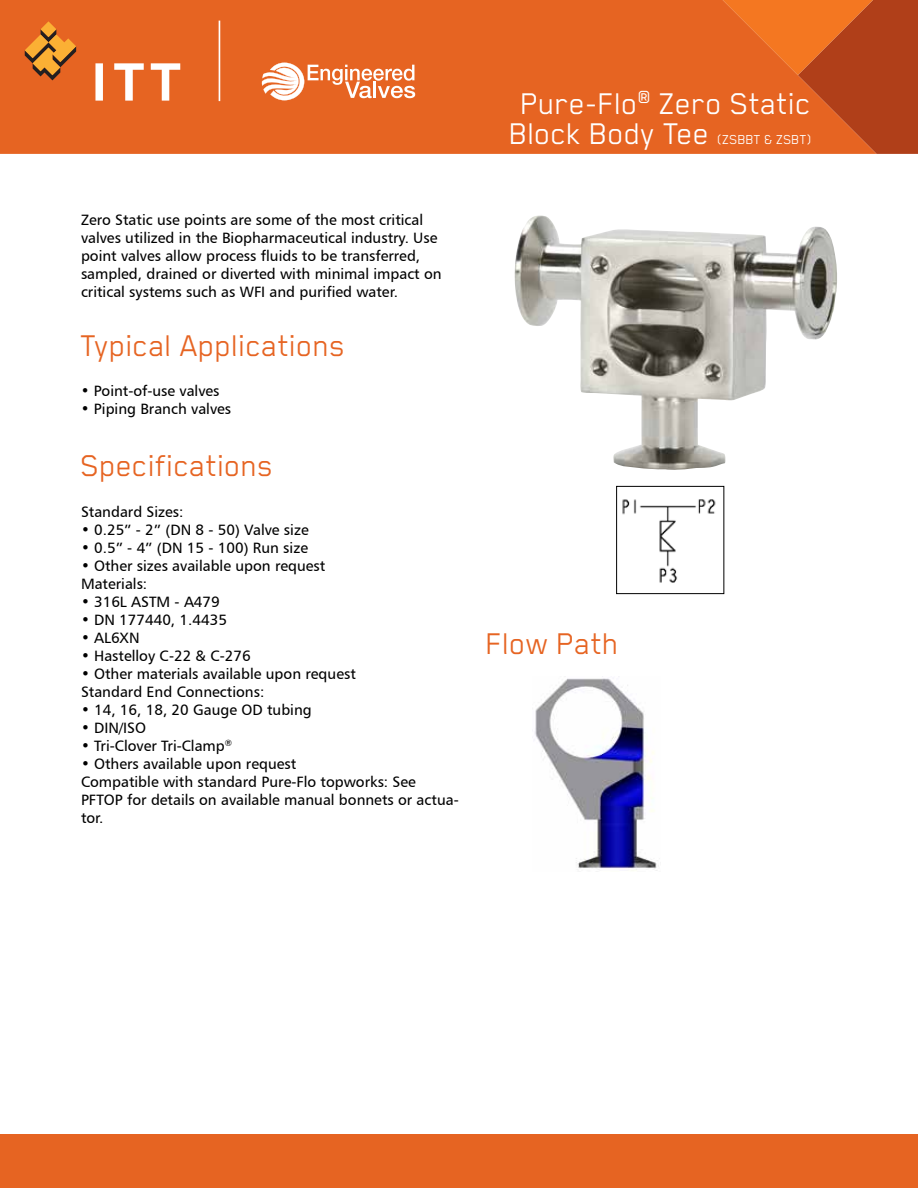
<style>
.page{position:relative;width:918px;height:1188px;background:#fff}
.page>*{position:absolute;margin:0;border:0;box-sizing:border-box;transform-origin:0 0}
.t1{font:34.5px "Blender Pro";color:#e66422}
.t2{font:34.5px/30px "Blender Pro";color:#fff}
.t3{font:15px/18px "Humanist 777 BT Roman B";color:#000}
.t4{font:15px "Blender Pro";color:#fff}
</style>
<div class="page">
<img style="left:534px;top:678px;width:125px;height:193px">
<div style="left:877px;top:0;width:41px;height:154px;background:#b03f19"></div>
<svg style="left:0;top:0;width:877px;height:154px;background:#e46321"></svg>
<div style="left:0;top:1134px;width:918px;height:54px;background:#e66422"></div>
<hr style="left:917px;top:0;width:1px;height:54px;background:#e66422">
<svg style="left:95px;top:63px;width:8px;height:38px"></svg>
<svg style="left:114px;top:63px;width:30px;height:38px"></svg>
<svg style="left:151px;top:63px;width:29px;height:38px"></svg>
<svg style="left:25px;top:21px;width:51px;height:59px;background:#cf7528"></svg>
<svg style="left:262px;top:55px;width:153px;height:46px"></svg>
<img style="left:514px;top:216px;width:323px;height:254px">
<img style="left:622px;top:499px;width:94px;height:84px">
<div style="left:616px;top:486px;width:108px;height:108px;border:1px solid #000"></div>
<p class="t3" style="left:81px;top:211px;width:362px">Zero Static use points are some of the most critical valves utilized in the Biopharmaceutical industry. Use point valves allow process fluids to be transferred, sampled, drained or diverted with minimal impact on critical systems such as WFI and purified water.</p>
<h1 class="t1" style="left:81px;top:327px;width:267px">Typical Applications</h1>
<p class="t3" style="left:81px;top:382px;width:140px">• Point-of-use valves</p>
<p class="t3" style="left:81px;top:400px;width:152px">• Piping Branch valves</p>
<h1 class="t1" style="left:81px;top:447px;width:195px">Specifications</h1>
<p class="t3" style="left:81px;top:502px;width:104px">Standard Sizes:</p>
<p class="t3" style="left:81px;top:520px;width:229px">• 0.25” - 2” (DN 8 - 50) Valve size</p>
<p class="t3" style="left:81px;top:538px;width:229px">• 0.5” - 4” (DN 15 - 100) Run size</p>
<p class="t3" style="left:81px;top:556px;width:246px">• Other sizes available upon request<br>Materials:</p>
<p class="t3" style="left:81px;top:592px;width:140px">• 316L ASTM - A479</p>
<p class="t3" style="left:81px;top:610px;width:147px">• DN 177440, 1.4435</p>
<p class="t3" style="left:81px;top:628px;width:60px">• AL6XN</p>
<p class="t3" style="left:81px;top:646px;width:171px">• Hastelloy C-22 &amp; C-276</p>
<p class="t3" style="left:81px;top:664px;width:276px">• Other materials available upon request<br>Standard End Connections:</p>
<p class="t3" style="left:81px;top:700px;width:232px">• 14, 16, 18, 20 Gauge OD tubing</p>
<p class="t3" style="left:81px;top:718px;width:67px">• DIN/ISO</p>
<p class="t3" style="left:81px;top:736px;width:153px">• Tri-Clover Tri-Clamp<sup>®</sup></p>
<p class="t3" style="left:81px;top:754px;width:379px">• Others available upon request<br>Compatible with standard Pure-Flo topworks: See PFTOP for details on available manual bonnets or actua&shy;tor.</p>
<h1 class="t2" style="left:509px;top:87px;width:304px;text-indent:12px">Pure-Flo<sup>®</sup> Zero Static<br>Block Body Tee</h1>
<p class="t4" style="left:718px;top:131px;width:95px">(ZSBBT &amp; ZSBT)</p>
<h1 class="t1" style="left:486px;top:625px;width:134px">Flow Path</h1>
</div>
